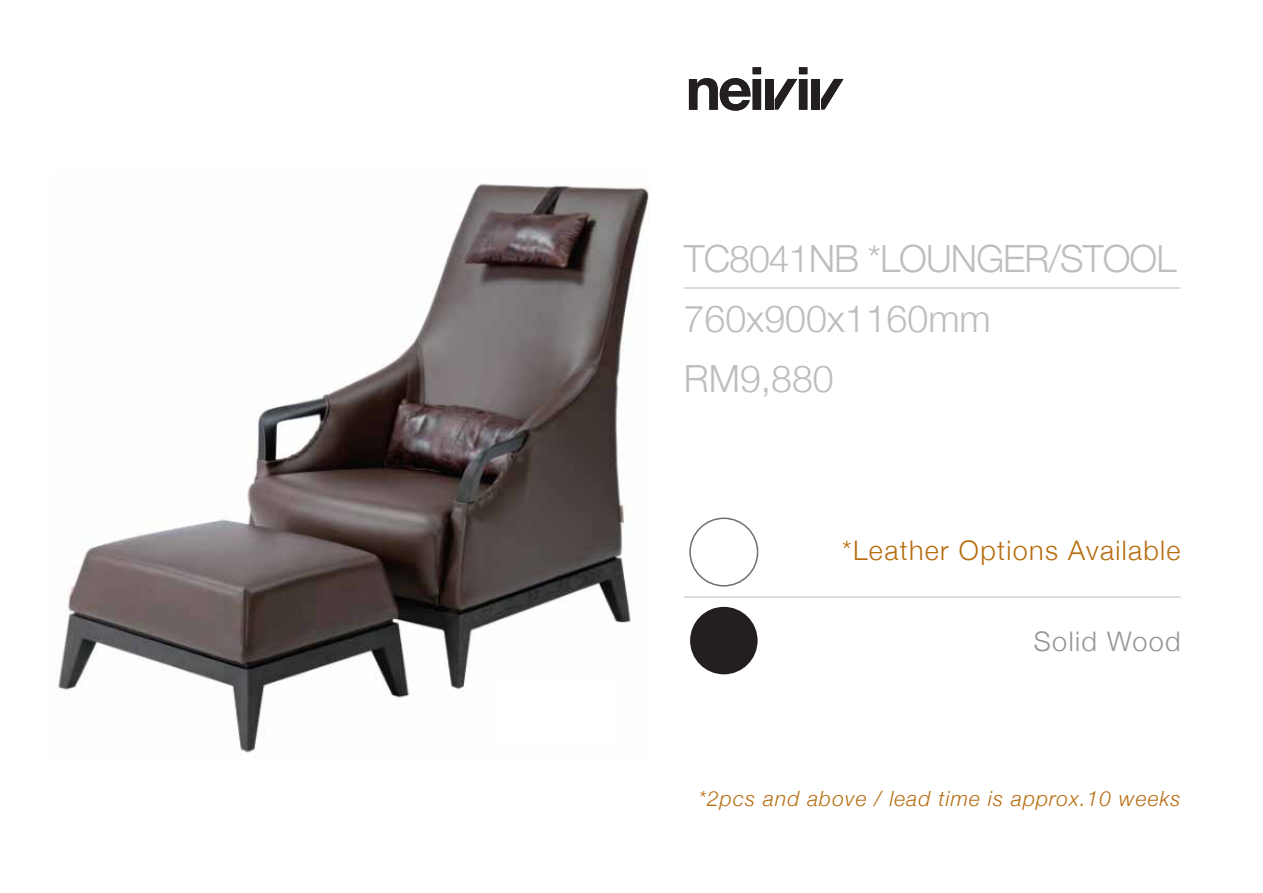
<style>
.page{position:relative;width:1263px;height:893px;background:#fff}
.page>*{position:absolute;margin:0;border:0;box-sizing:border-box;transform-origin:0 0}
.t1{font:300 37.5px/60px "Helvetica Neue";letter-spacing:-.01em;color:#bcbec0}
.t2{font:300 27px "Helvetica Neue";letter-spacing:.05em;color:#b76e11}
.t3{font:300 27px "Helvetica Neue";letter-spacing:.05em;color:#939598}
.t4{font:italic 300 21px "Helvetica Neue";letter-spacing:.05em;color:#b76e11}
</style>
<div class="page">
<hr style="left:684px;top:287px;width:497px;height:2px;background:#d1d3d4">
<svg style="left:689px;top:67px;width:72px;height:44px"></svg>
<div style="left:765px;top:79px;width:8px;height:31px;background:#231f20"></div>
<svg style="left:775px;top:67px;width:32px;height:43px"></svg>
<div style="left:811px;top:79px;width:9px;height:31px;background:#231f20"></div>
<svg style="left:821px;top:79px;width:22px;height:30px"></svg>
<hr style="left:684px;top:596px;width:497px;height:2px;background:#d1d3d4">
<div style="left:689px;top:517px;width:69px;height:70px;border:2px solid #6d6e71;border-radius:50%"></div>
<div style="left:690px;top:607px;width:68px;height:67px;background:#231f20;border-radius:50%"></div>
<img style="left:58px;top:183px;width:591px;height:570px">
<div style="left:500px;top:680px;width:114px;height:65px;background:#fff"></div>
<p class="t1" style="left:684px;top:228px;width:494px">TC8041NB *LOUNGER/STOOL<br>760x900x1160mm<br>RM9,880</p>
<p class="t2" style="left:842px;top:534px;width:340px">*Leather Options Available</p>
<p class="t3" style="left:1034px;top:625px;width:148px">Solid Wood</p>
<p class="t4" style="left:699px;top:786px;width:483px">*2pcs and above / lead time is approx.10 weeks</p>
</div>
